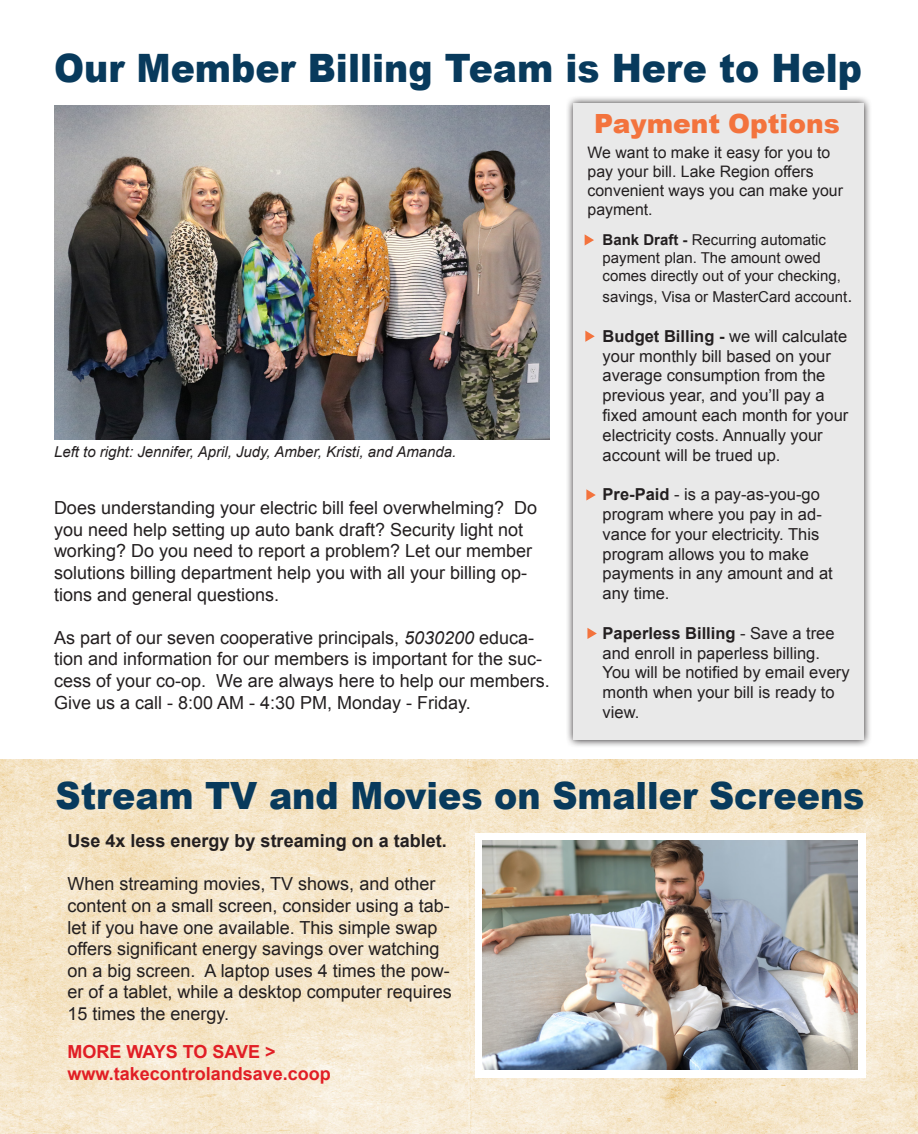
<style>
.page{position:relative;width:918px;height:1134px;background:#fff}
.page>*{position:absolute;margin:0;border:0;box-sizing:border-box;transform-origin:0 0}
.t1{font:900 39.15px "Arial";color:#083a5c;scale:.93 1}
.t2{font:900 37.65px "Arial";color:#083a5c;scale:.93 1}
.t3{font:900 26.4px "Arial";color:#f3733d}
.t4{font:18px/21.6px "Arial";color:#231f20}
.t5{font:700 18px "Arial";color:#e11e25}
.t6{font:700 18px "Arial";color:#231f20}
.t7{font:16.5px/19.8px "Arial";color:#231f20}
.t8{font:15.9px/19px "Arial";color:#231f20}
.t9{font:15px/18px "Arial";color:#231f20}
.t10{font:italic 15px "Arial";color:#231f20}
.s1{font-style:italic}
.s2{font-weight:700}
.s3{font-size:18px}
</style>
<div class="page">
<img style="left:0;top:760px;width:918px;height:374px">
<div style="left:475px;top:833px;width:391px;height:244px;background:#fff"></div>
<img style="left:483px;top:840px;width:375px;height:230px">
<img style="left:54px;top:105px;width:495px;height:335px">
<svg style="left:567px;top:97px;width:303px;height:649px"></svg>
<div style="left:574px;top:104px;width:290px;height:636px;background:#e9e9e9"></div>
<svg style="left:585px;top:234px;width:9px;height:12px"></svg>
<svg style="left:585px;top:331px;width:10px;height:11px"></svg>
<svg style="left:586px;top:489px;width:10px;height:12px"></svg>
<svg style="left:587px;top:628px;width:10px;height:11px"></svg>
<p class="t1" style="left:54px;top:40px;width:870px">Our Member Billing Team is Here to Help</p>
<p class="t10" style="left:54px;top:442px;width:404px">Left to right: Jennifer, April, Judy, Amber, Kristi, and Amanda.</p>
<p class="t4" style="left:54px;top:497px;width:485px">Does understanding your electric bill feel overwhelming? Do you need help setting up auto bank draft? Security light not working? Do you need to report a problem? Let our member solutions billing department help you with all your billing op&shy;tions and general questions.</p>
<p class="t4" style="left:54px;top:627px;width:497px">As part of our seven cooperative principals, <span class="s1">5030200</span> educa&shy;tion and information for our members is important for the suc&shy;cess of your co-op. We are always here to help our members.<br>Give us a call - 8:00 AM - 4:30 PM, Monday - Friday.</p>
<p class="t3" style="left:594px;top:104px;width:247px">Payment Options</p>
<p class="t8" style="left:588px;top:143px;width:257px">We want to make it easy for you to pay your bill. Lake Region offers convenient ways you can make your payment.</p>
<p class="t9" style="left:603px;top:231px;width:240px"><span class="s2">Bank Draft -</span> Recurring automatic payment plan. The amount owed comes directly out of your checking,</p>
<p class="t9" style="left:603px;top:288px;width:251px">savings, Visa or MasterCard account<span class="s3">.</span></p>
<p class="t7" style="left:603px;top:326px;width:247px"><span class="s2">Budget Billing -</span> we will calculate your monthly bill based on your average consumption from the previous year, and you’ll pay a fixed amount each month for your electricity costs. Annually your account will be trued up.</p>
<p class="t7" style="left:603px;top:485px;width:232px"><span class="s2">Pre-Paid</span> - is a pay-as-you-go program where you pay in ad&shy;vance for your electricity. This program allows you to make payments in any amount and at any time.</p>
<p class="t7" style="left:603px;top:623px;width:248px"><span class="s2">Paperless Billing</span> - Save a tree and enroll in paperless billing.<br>You will be notified by email every month when your bill is ready to view.</p>
<p class="t2" style="left:56px;top:768px;width:871px">Stream TV and Movies on Smaller Screens</p>
<p class="t6" style="left:68px;top:829px;width:381px">Use 4x less energy by streaming on a tablet.</p>
<p class="t4" style="left:68px;top:873px;width:386px">When streaming movies, TV shows, and other content on a small screen, consider using a tab&shy;let if you have one available. This simple swap offers significant energy savings over watching on a big screen. A laptop uses 4 times the pow&shy;er of a tablet, while a desktop computer requires 15 times the energy.</p>
<p class="t5" style="left:68px;top:1040px;width:210px">MORE WAYS TO SAVE &gt;</p>
<p class="t5" style="left:68px;top:1061px;width:265px">www.takecontrolandsave.coop</p>
</div>
